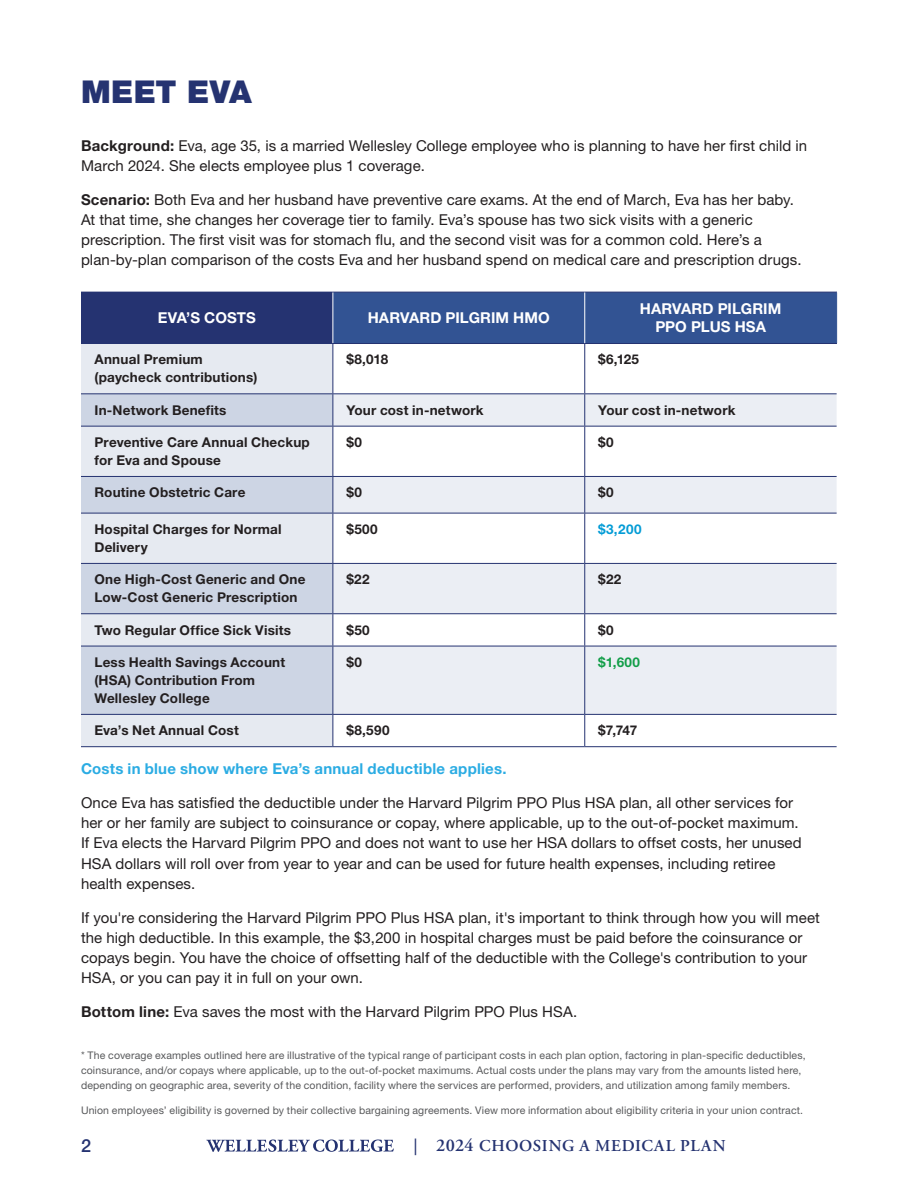
<style>
.page{position:relative;width:918px;height:1188px;background:#fff}
.page>*{position:absolute;margin:0;border:0;box-sizing:border-box;transform-origin:0 0}
.Header_1{font:900 31.5px "Helvetica Neue LT Std";letter-spacing:.01em;color:#253371}
.t1{font:500 18px "Helvetica Neue LT Std";color:#253371}
.t2{font:600 16.65px "Adobe Garamond Pro";letter-spacing:.045em;color:#253371}
.Bio_Body{font:15px/20.2px "Helvetica Neue LT Std";letter-spacing:.005em;color:#231f20}
.Table_header_1{font:700 15px/18px "Helvetica Neue LT Std";letter-spacing:.005em;color:#fff;text-align:center}
.Intro_Text{font:700 15px "Helvetica Neue LT Std";letter-spacing:.015em;color:#2bace3}
.t3{font:700 13.5px/18px "Helvetica Neue LT Std";letter-spacing:.015em;color:#231f20}
.t4{font:700 13.5px "Helvetica Neue LT Std";color:#049cd6}
.t5{font:700 13.5px "Helvetica Neue LT Std";color:#139e49}
.Body{font:10.5px/15px "Helvetica Neue LT Std";letter-spacing:.015em;color:#58595b}
.s1{font-weight:700}
.s2{font-size:18px}
</style>
<div class="page">
<div style="left:81px;top:292px;width:252px;height:52px;background:#253371"></div>
<div style="left:334px;top:293px;width:502px;height:50px;background:#325393"></div>
<div style="left:81px;top:344px;width:252px;height:402px;background:#e6eaf1"></div>
<svg style="left:81px;top:394px;width:252px;height:320px;background:#d5dce8"></svg>
<svg style="left:334px;top:394px;width:503px;height:320px;fill:#ebeef4"></svg>
<hr style="left:585px;top:292px;width:252px;height:1px;background:#253371">
<hr style="left:585px;top:343px;width:252px;height:1px;background:#253371">
<hr style="left:584px;top:344px;width:1px;height:49px;background:#253371">
<hr style="left:81px;top:393px;width:252px;height:1px;background:#253371">
<hr style="left:333px;top:393px;width:252px;height:1px;background:#253371">
<hr style="left:585px;top:393px;width:252px;height:1px;background:#253371">
<hr style="left:584px;top:394px;width:1px;height:32px;background:#253371">
<hr style="left:584px;top:477px;width:1px;height:36px;background:#253371">
<hr style="left:81px;top:426px;width:252px;height:1px;background:#253371">
<hr style="left:333px;top:426px;width:252px;height:1px;background:#253371">
<hr style="left:585px;top:426px;width:252px;height:1px;background:#253371">
<hr style="left:584px;top:427px;width:1px;height:49px;background:#253371">
<hr style="left:81px;top:476px;width:252px;height:1px;background:#253371">
<hr style="left:333px;top:476px;width:252px;height:1px;background:#253371">
<hr style="left:585px;top:476px;width:252px;height:1px;background:#253371">
<hr style="left:81px;top:513px;width:252px;height:1px;background:#253371">
<hr style="left:333px;top:513px;width:252px;height:1px;background:#253371">
<hr style="left:585px;top:513px;width:252px;height:1px;background:#253371">
<hr style="left:584px;top:513px;width:1px;height:50px;background:#253371">
<hr style="left:584px;top:614px;width:1px;height:32px;background:#253371">
<hr style="left:584px;top:715px;width:1px;height:31px;background:#253371">
<hr style="left:81px;top:563px;width:252px;height:1px;background:#253371">
<hr style="left:333px;top:563px;width:252px;height:1px;background:#253371">
<hr style="left:585px;top:563px;width:252px;height:1px;background:#253371">
<hr style="left:584px;top:564px;width:1px;height:49px;background:#253371">
<hr style="left:81px;top:613px;width:252px;height:1px;background:#253371">
<hr style="left:333px;top:613px;width:252px;height:1px;background:#253371">
<hr style="left:585px;top:613px;width:252px;height:1px;background:#253371">
<hr style="left:81px;top:746px;width:252px;height:1px;background:#253371">
<hr style="left:333px;top:746px;width:252px;height:1px;background:#253371">
<hr style="left:585px;top:746px;width:252px;height:1px;background:#253371">
<hr style="left:333px;top:292px;width:252px;height:1px;background:#253371">
<hr style="left:333px;top:292px;width:1px;height:51px;background:#fff">
<hr style="left:584px;top:292px;width:1px;height:51px;background:#fff">
<hr style="left:333px;top:343px;width:252px;height:1px;background:#253371">
<hr style="left:333px;top:344px;width:1px;height:49px;background:#253371">
<hr style="left:333px;top:394px;width:1px;height:32px;background:#253371">
<hr style="left:333px;top:427px;width:1px;height:49px;background:#253371">
<hr style="left:333px;top:477px;width:1px;height:36px;background:#253371">
<hr style="left:333px;top:513px;width:1px;height:50px;background:#253371">
<hr style="left:333px;top:564px;width:1px;height:49px;background:#253371">
<hr style="left:333px;top:614px;width:1px;height:32px;background:#253371">
<hr style="left:333px;top:715px;width:1px;height:31px;background:#253371">
<hr style="left:81px;top:646px;width:252px;height:1px;background:#253371">
<hr style="left:81px;top:714px;width:252px;height:1px;background:#253371">
<hr style="left:333px;top:646px;width:1px;height:68px;background:#253371">
<hr style="left:333px;top:646px;width:252px;height:1px;background:#253371">
<hr style="left:585px;top:646px;width:252px;height:1px;background:#253371">
<hr style="left:584px;top:646px;width:1px;height:68px;background:#253371">
<hr style="left:333px;top:714px;width:252px;height:1px;background:#253371">
<hr style="left:585px;top:714px;width:252px;height:1px;background:#253371">
<hr style="left:836px;top:292px;width:1px;height:51px;background:#325393">
<svg style="left:206px;top:1140px;width:188px;height:12px"></svg>
<p class="Header_1" style="left:81px;top:73px;width:172px">MEET EVA</p>
<p class="Bio_Body" style="left:81px;top:135px;width:728px"><span class="s1">Background:</span> Eva, age 35, is a married Wellesley College employee who is planning to have her first child in<br>March 2024. She elects employee plus 1 coverage.</p>
<p class="Bio_Body" style="left:81px;top:189px;width:722px"><span class="s1">Scenario:</span> Both Eva and her husband have preventive care exams. At the end of March, Eva has her baby.<br>At that time, she changes her coverage tier to family. Eva’s spouse has two sick visits with a generic prescription. The first visit was for stomach flu, and the second visit was for a common cold. Here’s a plan-by-plan comparison of the costs Eva and her husband spend on medical care and prescription drugs.</p>
<p class="Table_header_1" style="left:158px;top:308px;width:100px">EVA’S COSTS</p>
<p class="Table_header_1" style="left:368px;top:308px;width:184px">HARVARD PILGRIM HMO</p>
<p class="Table_header_1" style="left:640px;top:299px;width:143px">HARVARD PILGRIM<br>PPO PLUS HSA</p>
<h4 class="t3" style="left:94px;top:350px;width:164px">Annual Premium (paycheck contributions)</h4>
<h4 class="t3" style="left:346px;top:350px;width:43px">$8,018</h4>
<h4 class="t3" style="left:598px;top:350px;width:42px">$6,125</h4>
<h4 class="t3" style="left:94px;top:401px;width:134px">In-Network Benefits</h4>
<h4 class="t3" style="left:346px;top:401px;width:139px">Your cost in-network</h4>
<h4 class="t3" style="left:598px;top:401px;width:139px">Your cost in-network</h4>
<h4 class="t3" style="left:94px;top:433px;width:217px">Preventive Care Annual Checkup for Eva and Spouse</h4>
<h4 class="t3" style="left:346px;top:433px;width:17px">$0</h4>
<h4 class="t3" style="left:598px;top:433px;width:17px">$0</h4>
<h4 class="t3" style="left:94px;top:483px;width:153px">Routine Obstetric Care</h4>
<h4 class="t3" style="left:346px;top:483px;width:17px">$0</h4>
<h4 class="t3" style="left:598px;top:483px;width:17px">$0</h4>
<h4 class="t3" style="left:94px;top:520px;width:189px">Hospital Charges for Normal<br>Delivery</h4>
<h4 class="t3" style="left:346px;top:520px;width:33px">$500</h4>
<h4 class="t4" style="left:598px;top:521px;width:45px">$3,200</h4>
<h4 class="t3" style="left:94px;top:570px;width:212px">One High-Cost Generic and One<br>Low-Cost Generic Prescription</h4>
<h4 class="t3" style="left:346px;top:570px;width:25px">$22</h4>
<h4 class="t3" style="left:598px;top:570px;width:25px">$22</h4>
<h4 class="t3" style="left:94px;top:621px;width:198px">Two Regular Office Sick Visits</h4>
<h4 class="t3" style="left:346px;top:621px;width:25px">$50</h4>
<h4 class="t3" style="left:598px;top:621px;width:17px">$0</h4>
<h4 class="t3" style="left:94px;top:653px;width:192px">Less Health Savings Account (HSA) Contribution From<br>Wellesley College</h4>
<h4 class="t3" style="left:346px;top:653px;width:17px">$0</h4>
<h4 class="t5" style="left:598px;top:654px;width:43px">$1,600</h4>
<h4 class="t3" style="left:94px;top:721px;width:146px">Eva’s Net Annual Cost</h4>
<h4 class="t3" style="left:346px;top:721px;width:45px">$8,590</h4>
<h4 class="t3" style="left:598px;top:721px;width:41px">$7,747</h4>
<p class="Intro_Text" style="left:81px;top:759px;width:427px">Costs in blue show where Eva’s annual deductible applies.</p>
<p class="Bio_Body" style="left:81px;top:792px;width:722px">Once Eva has satisfied the deductible under the Harvard Pilgrim PPO Plus HSA plan, all other services for her or her family are subject to coinsurance or copay, where applicable, up to the out-of-pocket maximum.<br>If Eva elects the Harvard Pilgrim PPO and does not want to use her HSA dollars to offset costs, her unused HSA dollars will roll over from year to year and can be used for future health expenses, including retiree health expenses.</p>
<p class="Bio_Body" style="left:81px;top:907px;width:740px">If you're considering the Harvard Pilgrim PPO Plus HSA plan, it's important to think through how you will meet the high deductible. In this example, the $3,200 in hospital charges must be paid before the coinsurance or copays begin. You have the choice of offsetting half of the deductible with the College's contribution to your HSA, or you can pay it in full on your own.</p>
<p class="Bio_Body" style="left:81px;top:1001px;width:498px"><span class="s1">Bottom line:</span> Eva saves the most with the Harvard Pilgrim PPO Plus HSA.</p>
<p class="Body" style="left:81px;top:1048px;width:726px">* The coverage examples outlined here are illustrative of the typical range of participant costs in each plan option, factoring in plan-specific deductibles, coinsurance, and/or copays where applicable, up to the out-of-pocket maximums. Actual costs under the plans may vary from the amounts listed here, depending on geographic area, severity of the condition, facility where the services are performed, providers, and utilization among family members.</p>
<p class="Body" style="left:81px;top:1103px;width:724px">Union employees’ eligibility is governed by their collective bargaining agreements. View more information about eligibility criteria in your union contract.</p>
<p class="t1" style="left:81px;top:1134px;width:12px">2</p>
<p class="t2" style="left:414px;top:1136px;width:314px">| <span class="s2">2024</span> CHOOSING A MEDICAL PLAN</p>
</div>
